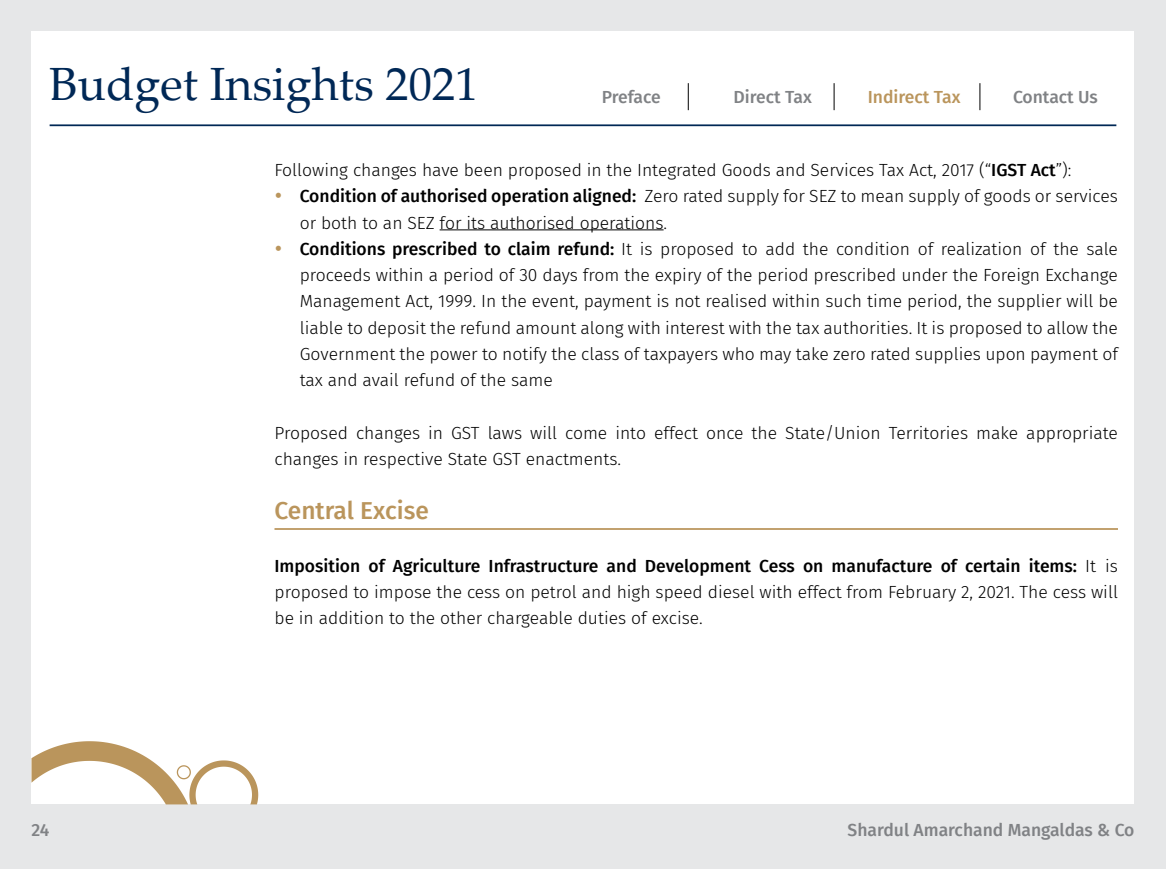
<style>
.page{position:relative;width:1166px;height:869px;background:#fff}
.page>*{position:absolute;margin:0;border:0;box-sizing:border-box;transform-origin:0 0}
.t1{font:46.55px "Palatino Linotype";color:#002856}
.Heading_1{font:500 24.5px "Fira Sans";color:#ba955c}
.Body_Copy{font:300 17.5px/26.2px "Fira Sans";color:#000}
.t2{font:500 17.5px "Fira Sans";color:#808285}
.t3{font:500 17.5px "Fira Sans";color:#ba955c}
.t4{font:500 17.5px "Fira Sans";letter-spacing:-.02em;color:#808285}
.s1{font-weight:500}
.s2{color:#ba955c}
</style>
<div class="page">
<div style="left:0;top:0;width:1166px;height:868px;background:#e6e7e8"></div>
<div style="left:32px;top:31px;width:1102px;height:773px;background:#fff"></div>
<svg style="left:32px;top:741px;width:226px;height:63px"></svg>
<hr style="left:50px;top:124px;width:1066px;height:2px;background:#002856">
<svg style="left:688px;top:83px;width:1px;height:27px"></svg>
<svg style="left:833px;top:83px;width:1px;height:27px"></svg>
<svg style="left:979px;top:83px;width:1px;height:27px"></svg>
<hr style="left:440px;top:229px;width:223px;height:1px;background:#000">
<hr style="left:274px;top:528px;width:844px;height:1px;background:#ba955c">
<h1 class="t1" style="left:50px;top:51px;width:430px">Budget Insights 2021</h1>
<p class="t4" style="left:602px;top:83px;width:60px">Preface</p>
<p class="t2" style="left:733px;top:83px;width:80px">Direct Tax</p>
<p class="t3" style="left:868px;top:83px;width:94px">Indirect Tax</p>
<p class="t2" style="left:1013px;top:83px;width:86px">Contact Us</p>
<p class="Body_Copy" style="left:274px;top:157px;width:798px">Following changes have been proposed in the Integrated Goods and Services Tax Act, 2017 (“<span class="s1">IGST Act</span>”):</p>
<p class="Body_Copy" style="left:300px;top:183px;width:820px;text-indent:-25px"><span class="s2">•</span> <span class="s1">Condition of authorised operation aligned:</span> Zero rated supply for SEZ to mean supply of goods or services or both to an SEZ for its authorised operations.</p>
<p class="Body_Copy" style="left:300px;top:235px;width:820px;text-align:justify;text-indent:-25px"><span class="s2">•</span> <span class="s1">Conditions prescribed to claim refund:</span> It is proposed to add the condition of realization of the sale proceeds within a period of 30 days from the expiry of the period prescribed under the Foreign Exchange Management Act, 1999. In the event, payment is not realised within such time period, the supplier will be liable to deposit the refund amount along with interest with the tax authorities. It is proposed to allow the Government the power to notify the class of taxpayers who may take zero rated supplies upon payment of tax and avail refund of the same</p>
<p class="Body_Copy" style="left:274px;top:419px;width:845px">Proposed changes in GST laws will come into effect once the State/Union Territories make appropriate changes in respective State GST enactments.</p>
<p class="Heading_1" style="left:274px;top:491px;width:156px">Central Excise</p>
<p class="Body_Copy" style="left:274px;top:552px;width:845px;text-align:justify"><span class="s1">Imposition of Agriculture Infrastructure and Development Cess on manufacture of certain items:</span> It is proposed to impose the cess on petrol and high speed diesel with effect from February 2, 2021. The cess will be in addition to the other chargeable duties of excise.</p>
<p class="t2" style="left:32px;top:815px;width:20px">24</p>
<p class="t2" style="left:847px;top:815px;width:288px">Shardul Amarchand Mangaldas &amp; Co</p>
</div>
